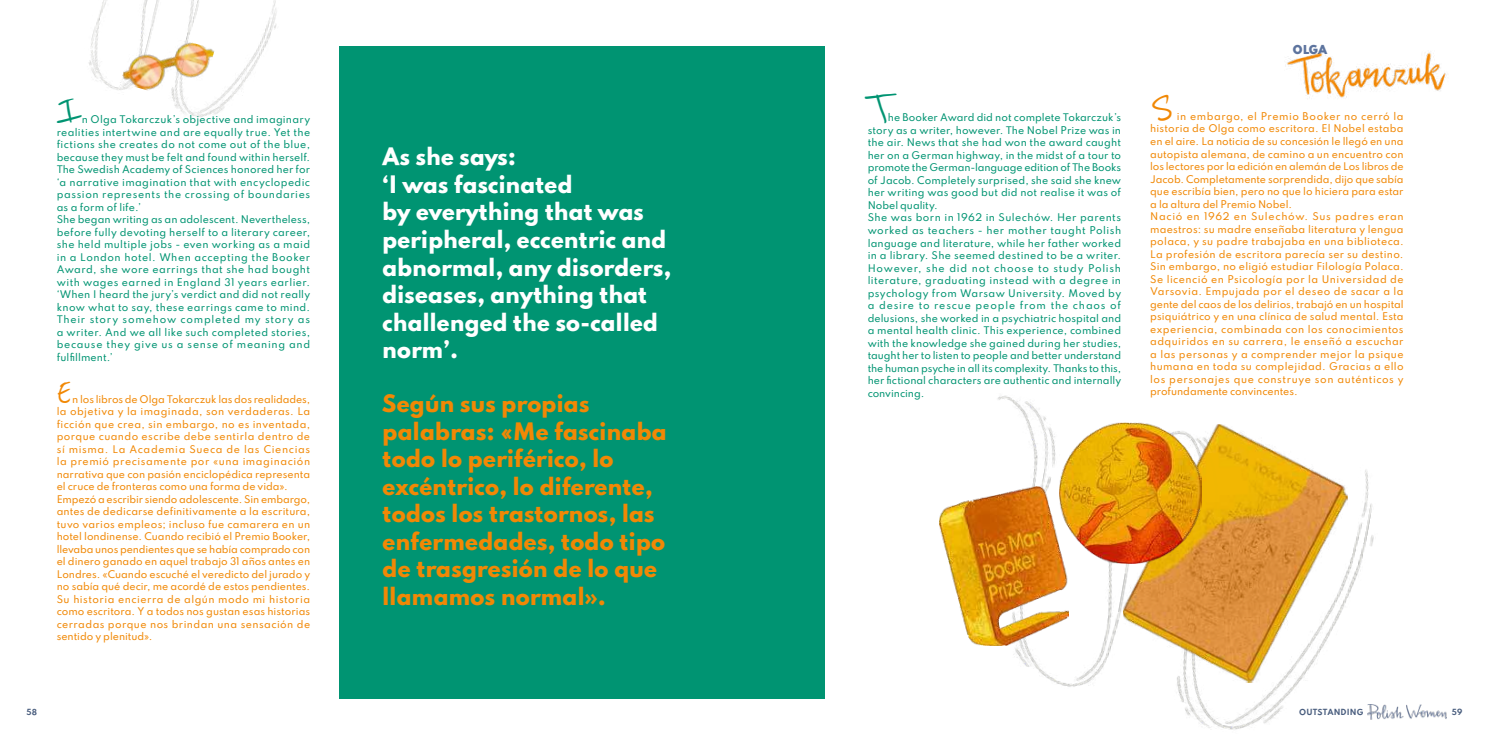
<style>
.page{position:relative;width:1489px;height:745px;background:#fff}
.page>*{position:absolute;margin:0;border:0;box-sizing:border-box;transform-origin:0 0}
.t1{font:48.75px "Reenie Beanie";color:#009472}
.t2{font:48.75px "Reenie Beanie";color:#f18805}
.t3{font:40px "Reenie Beanie";color:#f18805}
.t4{font:800 21.25px/27.5px "Spartan";letter-spacing:-.015em;color:#f18805}
.t5{font:800 21.25px/27.5px "Spartan";letter-spacing:-.015em;color:#fff}
.t6{font:900 10.88px "Spartan";color:#5d749e}
.t7{font:500 9.38px/12.5px "Spartan";letter-spacing:.015em;color:#f18805}
.t8{font:500 9.38px/12.5px "Spartan";letter-spacing:.025em;color:#009472}
.t9{font:500 9.38px "Spartan";letter-spacing:-.005em;color:#f18805}
.t10{font:700 7.5px "Spartan";letter-spacing:.02em;color:#495d7e}
</style>
<div class="page">
<img style="left:89px;top:0;width:188px;height:117px">
<img style="left:979px;top:395px;width:395px;height:335px">
<img style="left:1285px;top:52px;width:162px;height:46px">
<div style="left:340px;top:46px;width:485px;height:652px;background:#009472"></div>
<img style="left:1118px;top:420px;width:234px;height:265px">
<img style="left:939px;top:486px;width:129px;height:159px">
<img style="left:1059px;top:422px;width:142px;height:141px">
<img style="left:120px;top:27px;width:95px;height:78px">
<img style="left:1367px;top:704px;width:79px;height:15px">
<p class="t6" style="left:1292px;top:41px;width:36px">OLGA</p>
<h1 class="t1" style="left:867px;top:81px;width:22px">T</h1>
<h1 class="t2" style="left:1150px;top:79px;width:24px">S</h1>
<h1 class="t1" style="left:57px;top:82px;width:27px">I</h1>
<p class="t7" style="left:1150px;top:110px;width:255px;text-indent:27px">in embargo, el Premio Booker no cerró la historia de Olga como escritora. El Nobel estaba en el aire. La noticia de su concesión le llegó en una autopista alemana, de camino a un encuentro con los lectores por la edición en alemán de Los libros de Jacob. Completamente sorprendida, dijo que sabía que escribía bien, pero no que lo hiciera para estar a la altura del Premio Nobel.<br>Nació en 1962 en Sulechów. Sus padres eran maestros: su madre enseñaba literatura y lengua polaca, y su padre trabajaba en una biblioteca.<br>La profesión de escritora parecía ser su destino.<br>Sin embargo, no eligió estudiar Filología Polaca.<br>Se licenció en Psicología por la Universidad de Varsovia. Empujada por el deseo de sacar a la gente del caos de los delirios, trabajó en un hospital psiquiátrico y en una clínica de salud mental. Esta experiencia, combinada con los conocimientos adquiridos en su carrera, le enseñó a escuchar a las personas y a comprender mejor la psique humana en toda su complejidad. Gracias a ello los personajes que construye son auténticos y</p>
<p class="t8" style="left:867px;top:111px;width:255px;text-indent:20px">he Booker Award did not complete Tokarczuk’s story as a writer, however. The Nobel Prize was in the air. News that she had won the award caught her on a German highway, in the midst of a tour to promote the German-language edition of The Books of Jacob. Completely surprised, she said she knew her writing was good but did not realise it was of Nobel quality.<br>She was born in 1962 in Sulechów. Her parents worked as teachers - her mother taught Polish language and literature, while her father worked in a library. She seemed destined to be a writer.<br>However, she did not choose to study Polish literature, graduating instead with a degree in psychology from Warsaw University. Moved by a desire to rescue people from the chaos of delusions, she worked in a psychiatric hospital and a mental health clinic. This experience, combined with the knowledge she gained during her studies, taught her to listen to people and better understand the human psyche in all its complexity. Thanks to this, her fictional characters are authentic and internally convincing.</p>
<p class="t8" style="left:57px;top:113px;width:255px;text-indent:25px">n Olga Tokarczuk’s objective and imaginary realities intertwine and are equally true. Yet the fictions she creates do not come out of the blue, because they must be felt and found within herself.<br>The Swedish Academy of Sciences honored her for ‘a narrative imagination that with encyclopedic passion represents the crossing of boundaries as a form of life.’<br>She began writing as an adolescent. Nevertheless, before fully devoting herself to a literary career, she held multiple jobs - even working as a maid in a London hotel. When accepting the Booker Award, she wore earrings that she had bought with wages earned in England 31 years earlier. ‘When I heard the jury’s verdict and did not really know what to say, these earrings came to mind.<br>Their story somehow completed my story as a writer. And we all like such completed stories, because they give us a sense of meaning and fulfillment.’</p>
<h3 class="t5" style="left:382px;top:142px;width:291px">As she says:<br>‘I was fascinated<br>by everything that was peripheral, eccentric and abnormal, any disorders, diseases, anything that challenged the so-called norm’.</h3>
<h3 class="t4" style="left:382px;top:388px;width:286px">Según sus propias palabras: «Me fascinaba todo lo periférico, lo excéntrico, lo diferente, todos los trastornos, las enfermedades, todo tipo de trasgresión de lo que llamamos normal».</h3>
<h2 class="t3" style="left:57px;top:369px;width:16px">E</h2>
<p class="t9" style="left:1150px;top:384px;width:149px">profundamente convincentes.</p>
<p class="t7" style="left:57px;top:392px;width:255px;text-indent:15px">n los libros de Olga Tokarczuk las dos realidades, la objetiva y la imaginada, son verdaderas. La ficción que crea, sin embargo, no es inventada, porque cuando escribe debe sentirla dentro de sí misma. La Academia Sueca de las Ciencias la premió precisamente por «una imaginación narrativa que con pasión enciclopédica representa el cruce de fronteras como una forma de vida».<br>Empezó a escribir siendo adolescente. Sin embargo, antes de dedicarse definitivamente a la escritura, tuvo varios empleos; incluso fue camarera en un hotel londinense. Cuando recibió el Premio Booker, llevaba unos pendientes que se había comprado con el dinero ganado en aquel trabajo 31 años antes en Londres. «Cuando escuché el veredicto del jurado y no sabía qué decir, me acordé de estos pendientes.<br>Su historia encierra de algún modo mi historia como escritora. Y a todos nos gustan esas historias cerradas porque nos brindan una sensación de sentido y plenitud».</p>
<p class="t10" style="left:27px;top:706px;width:12px">58</p>
<p class="t10" style="left:1451px;top:706px;width:12px">59</p>
<p class="t10" style="left:1299px;top:706px;width:66px">OUTSTANDING</p>
</div>
